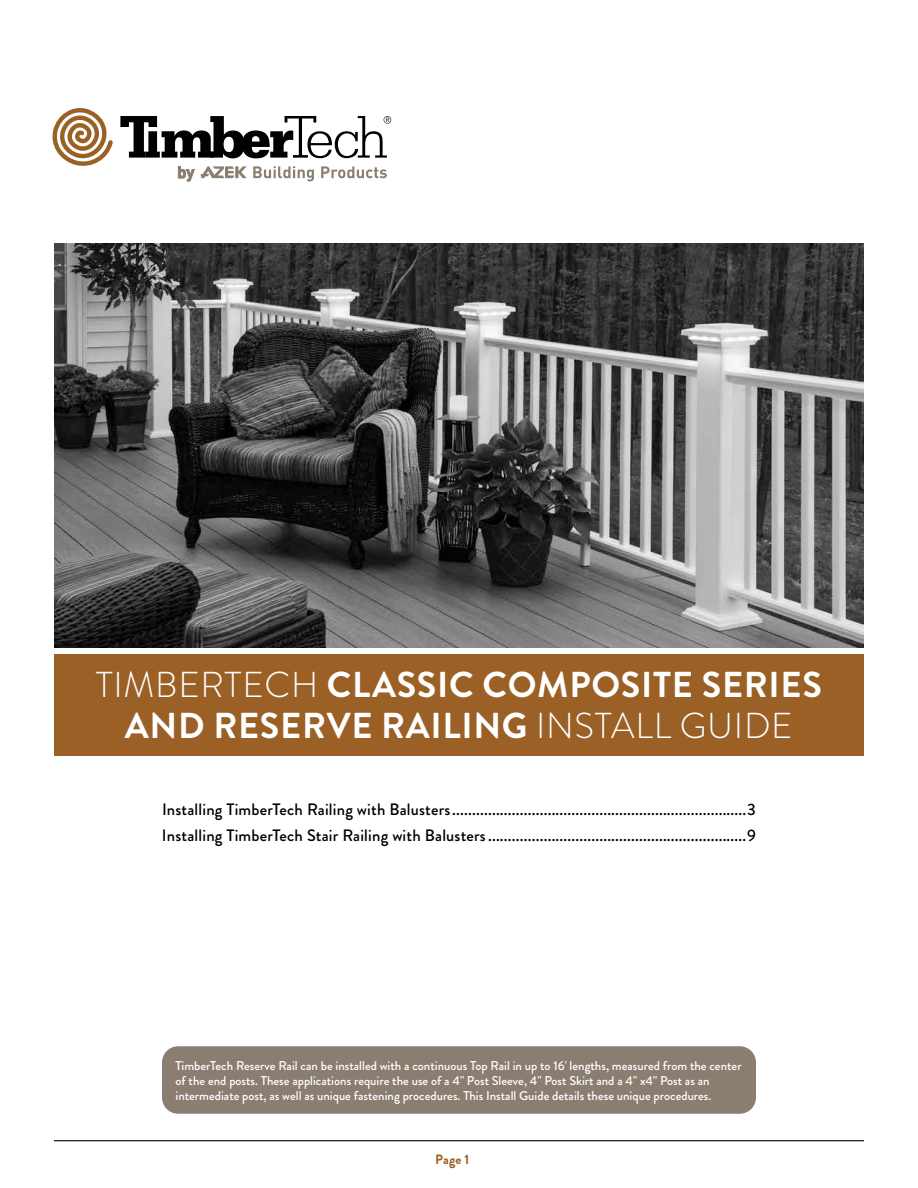
<style>
.page{position:relative;width:918px;height:1188px;background:#fff}
.page>*{position:absolute;margin:0;border:0;box-sizing:border-box;transform-origin:0 0}
.t1{font:700 36px/40.5px "Brandon Grotesque";letter-spacing:.02em;color:#fff;text-align:center}
.t2{font:500 16.5px/26.2px "Brandon Grotesque";letter-spacing:.01em;color:#000}
.t3{font:700 13.5px "Brandon Grotesque";color:#9b6026}
.t4{font:500 12.75px/15.3px "Brandon Grotesque";color:#fff}
.s1{font-weight:300}
</style>
<div class="page">
<hr style="left:54px;top:1140px;width:810px;height:1px;background:#000">
<svg style="left:253px;top:166px;width:61px;height:15px"></svg>
<svg style="left:321px;top:166px;width:66px;height:12px"></svg>
<svg style="left:201px;top:166px;width:46px;height:12px"></svg>
<svg style="left:178px;top:166px;width:17px;height:15px"></svg>
<svg style="left:52px;top:108px;width:61px;height:58px"></svg>
<svg style="left:120px;top:116px;width:271px;height:42px"></svg>
<img style="left:54px;top:243px;width:810px;height:405px">
<div style="left:54px;top:655px;width:810px;height:101px;background:#9b6026"></div>
<div style="left:162px;top:1046px;width:594px;height:68px;background:#8a7e71;border-radius:16px"></div>
<h1 class="t1" style="left:96px;top:665px;width:728px"><span class="s1">TIMBERTECH</span> CLASSIC COMPOSITE SERIES<br>AND RESERVE RAILING <span class="s1">INSTALL GUIDE</span></h1>
<p class="t2" style="left:162px;top:796px;width:596px">Installing TimberTech Railing with Balusters..........................................................................3<br>Installing TimberTech Stair Railing with Balusters.................................................................9</p>
<p class="t4" style="left:176px;top:1058px;width:568px">TimberTech Reserve Rail can be installed with a continuous Top Rail in up to 16' lengths, measured from the center of the end posts. These applications require the use of a 4" Post Sleeve, 4" Post Skirt and a 4" x4" Post as an intermediate post, as well as unique fastening procedures. This Install Guide details these unique procedures.</p>
<p class="t3" style="left:435px;top:1150px;width:35px">Page 1</p>
</div>
